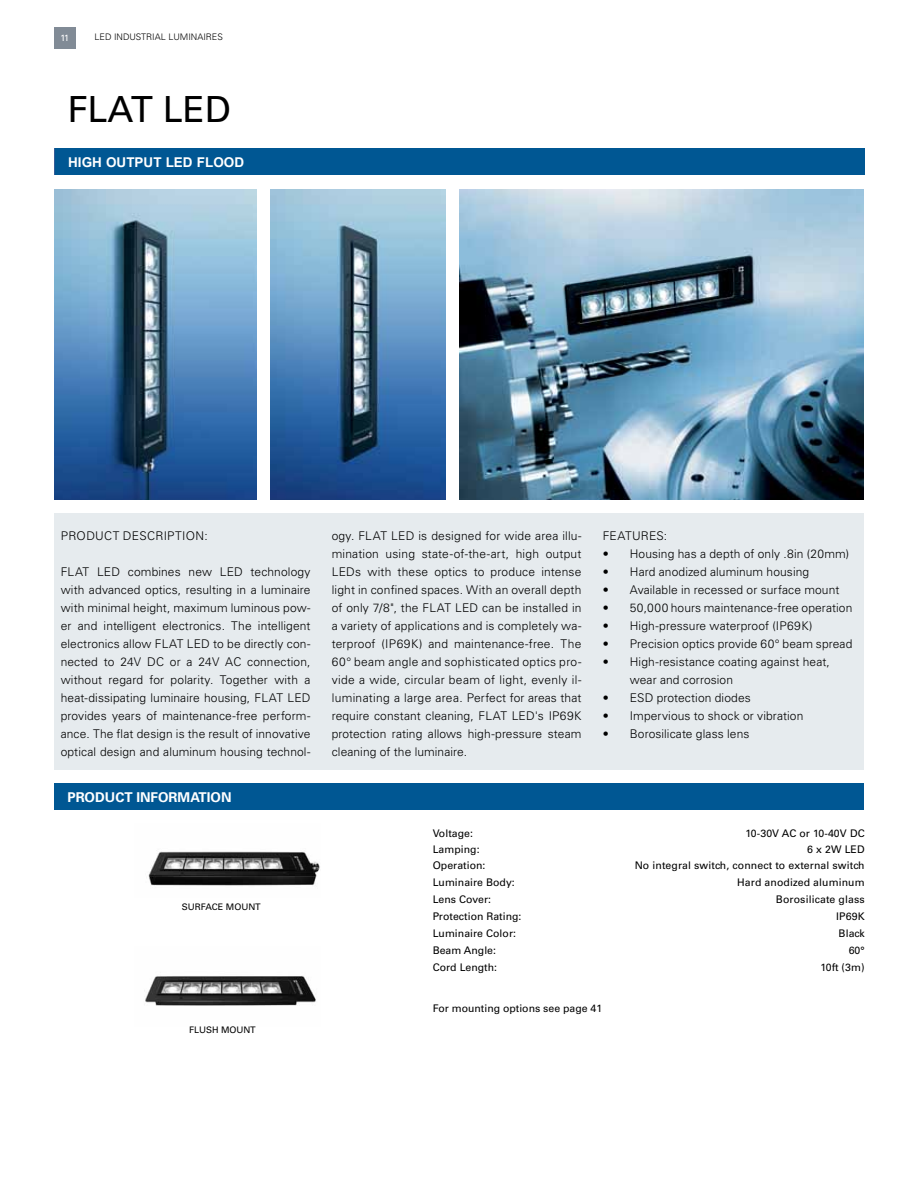
<style>
.page{position:relative;width:918px;height:1188px;background:#fff}
.page>*{position:absolute;margin:0;border:0;box-sizing:border-box;transform-origin:0 0}
.t1{font:36px "Univers";color:#000}
.t2{font:700 13.5px "Arial";color:#fff}
.t3{font:700 13.5px "Univers";color:#fff}
.t4{font:300 12px/18px "Univers LT Std";letter-spacing:.01em;color:#000;text-align:justify}
.t5{font:10.5px "Univers";letter-spacing:.005em;color:#000}
.t6{font:300 9px "Univers LT Std";color:#000}
.t7{font:9px "Univers LT Std";color:#000}
.t8{font:9px "Univers";color:#fff}
</style>
<div class="page">
<div style="left:54px;top:513px;width:810px;height:257px;background:#e6ebee"></div>
<div style="left:54px;top:27px;width:22px;height:22px;background:#818b96"></div>
<div style="left:55px;top:148px;width:810px;height:28px;background:#005793"></div>
<img style="left:459px;top:189px;width:405px;height:311px">
<img style="left:54px;top:189px;width:202px;height:310px">
<img style="left:270px;top:189px;width:176px;height:311px">
<div style="left:54px;top:783px;width:810px;height:27px;background:#005793"></div>
<img style="left:148px;top:851px;width:172px;height:35px">
<img style="left:144px;top:976px;width:172px;height:30px">
<p class="t8" style="left:60px;top:33px;width:10px">11</p>
<p class="t6" style="left:94px;top:32px;width:130px">LED INDUSTRIAL LUMINAIRES</p>
<h1 class="t1" style="left:68px;top:87px;width:165px">FLAT LED</h1>
<p class="t2" style="left:68px;top:153px;width:177px">HIGH OUTPUT LED FLOOD</p>
<p class="t4" style="left:61px;top:527px;width:149px">PRODUCT DESCRIPTION:</p>
<p class="t4" style="left:61px;top:563px;width:251px">FLAT LED combines new LED technology with advanced optics, resulting in a luminaire with minimal height, maximum luminous pow&shy;er and intelligent electronics. The intelligent electronics allow FLAT LED to be directly con&shy;nected to 24V DC or a 24V AC connection, without regard for polarity. Together with a heat-dissipating luminaire housing, FLAT LED provides years of maintenance-free perform&shy;ance. The flat design is the result of innovative optical design and aluminum housing technol-</p>
<p class="t3" style="left:68px;top:789px;width:166px">PRODUCT INFORMATION</p>
<p class="t7" style="left:182px;top:901px;width:80px">SURFACE MOUNT</p>
<p class="t7" style="left:189px;top:1025px;width:68px">FLUSH MOUNT</p>
<p class="t4" style="left:332px;top:527px;width:251px">ogy. FLAT LED is designed for wide area illu&shy;mination using state-of-the-art, high output LEDs with these optics to produce intense light in confined spaces. With an overall depth of only 7/8", the FLAT LED can be installed in a variety of applications and is completely wa&shy;terproof (IP69K) and maintenance-free. The 60° beam angle and sophisticated optics pro&shy;vide a wide, circular beam of light, evenly il&shy;luminating a large area. Perfect for areas that require constant cleaning, FLAT LED's IP69K protection rating allows high-pressure steam cleaning of the luminaire.</p>
<p class="t4" style="left:603px;top:527px;width:66px">FEATURES:</p>
<p class="t4" style="left:603px;top:545px;width:248px">• Housing has a depth of only .8in (20mm)</p>
<p class="t4" style="left:603px;top:563px;width:208px">• Hard anodized aluminum housing</p>
<p class="t4" style="left:603px;top:581px;width:238px">• Available in recessed or surface mount</p>
<p class="t4" style="left:603px;top:599px;width:251px">• 50,000 hours maintenance-free operation</p>
<p class="t4" style="left:603px;top:617px;width:211px">• High-pressure waterproof (IP69K)</p>
<p class="t4" style="left:603px;top:635px;width:251px">• Precision optics provide 60° beam spread</p>
<p class="t4" style="left:630px;top:653px;width:202px;text-indent:-27px">• High-resistance coating against heat, wear and corrosion</p>
<p class="t4" style="left:603px;top:689px;width:150px">• ESD protection diodes</p>
<p class="t4" style="left:603px;top:707px;width:202px">• Impervious to shock or vibration</p>
<p class="t4" style="left:603px;top:725px;width:148px">• Borosilicate glass lens</p>
<p class="t5" style="left:433px;top:827px;width:42px">Voltage:</p>
<p class="t5" style="left:746px;top:827px;width:121px">10-30V AC or 10-40V DC</p>
<p class="t5" style="left:433px;top:843px;width:48px">Lamping:</p>
<p class="t5" style="left:807px;top:843px;width:59px">6 x 2W LED</p>
<p class="t5" style="left:433px;top:859px;width:54px">Operation:</p>
<p class="t5" style="left:635px;top:859px;width:232px">No integral switch, connect to external switch</p>
<p class="t5" style="left:433px;top:876px;width:84px">Luminaire Body:</p>
<p class="t5" style="left:737px;top:876px;width:129px">Hard anodized aluminum</p>
<p class="t5" style="left:433px;top:893px;width:60px">Lens Cover:</p>
<p class="t5" style="left:776px;top:893px;width:90px">Borosilicate glass</p>
<p class="t5" style="left:433px;top:910px;width:90px">Protection Rating:</p>
<p class="t5" style="left:836px;top:910px;width:30px">IP69K</p>
<p class="t5" style="left:433px;top:927px;width:85px">Luminaire Color:</p>
<p class="t5" style="left:839px;top:927px;width:28px">Black</p>
<p class="t5" style="left:433px;top:944px;width:65px">Beam Angle:</p>
<p class="t5" style="left:849px;top:944px;width:17px">60°</p>
<p class="t5" style="left:433px;top:961px;width:66px">Cord Length:</p>
<p class="t5" style="left:820px;top:961px;width:46px">10ft (3m)</p>
<p class="t5" style="left:433px;top:1002px;width:171px">For mounting options see page 41</p>
</div>
